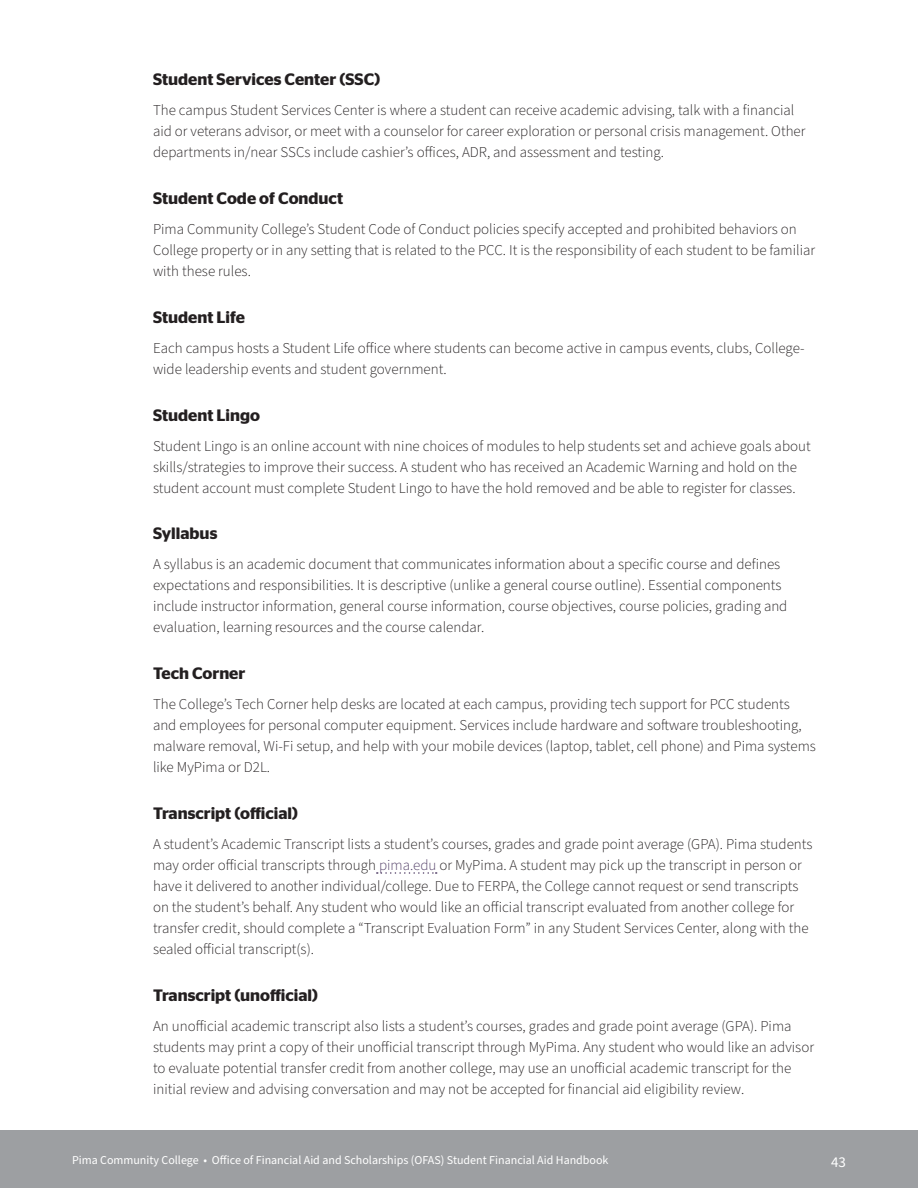
<style>
.page{position:relative;width:918px;height:1188px;background:#fff}
.page>*{position:absolute;margin:0;border:0;box-sizing:border-box;transform-origin:0 0}
.Heading_4{font:600 16.5px "Stag Sans";color:#231f20}
.Normal_Text{font:300 15px/21px "Source Sans Pro";color:#231f20}
.t1{font:15px "Source Sans Pro";color:#fff}
.t2{font:12px "Source Sans Pro";color:#fff}
.s1{color:#513e66}
</style>
<div class="page">
<div style="left:0;top:1130px;width:918px;height:58px;background:#9d9fa2"></div>
<svg style="left:377px;top:872px;width:60px;height:2px"></svg>
<p class="Heading_4" style="left:153px;top:70px;width:229px">Student Services Center (SSC)</p>
<p class="Normal_Text" style="left:153px;top:100px;width:654px">The campus Student Services Center is where a student can receive academic advising, talk with a financial aid or veterans advisor, or meet with a counselor for career exploration or personal crisis management. Other departments in/near SSCs include cashier’s offices, ADR, and assessment and testing.</p>
<p class="Heading_4" style="left:153px;top:189px;width:192px">Student Code of Conduct</p>
<p class="Normal_Text" style="left:153px;top:219px;width:664px">Pima Community College’s Student Code of Conduct policies specify accepted and prohibited behaviors on<br>College property or in any setting that is related to the PCC. It is the responsibility of each student to be familiar with these rules.</p>
<p class="Heading_4" style="left:153px;top:308px;width:94px">Student Life</p>
<p class="Normal_Text" style="left:153px;top:338px;width:653px">Each campus hosts a Student Life office where students can become active in campus events, clubs, College&shy;wide leadership events and student government.</p>
<p class="Heading_4" style="left:153px;top:405px;width:109px">Student Lingo</p>
<p class="Normal_Text" style="left:153px;top:436px;width:659px">Student Lingo is an online account with nine choices of modules to help students set and achieve goals about skills/strategies to improve their success. A student who has received an Academic Warning and hold on the student account must complete Student Lingo to have the hold removed and be able to register for classes.</p>
<p class="Heading_4" style="left:153px;top:524px;width:66px">Syllabus</p>
<p class="Normal_Text" style="left:153px;top:554px;width:636px">A syllabus is an academic document that communicates information about a specific course and defines expectations and responsibilities. It is descriptive (unlike a general course outline). Essential components include instructor information, general course information, course objectives, course policies, grading and evaluation, learning resources and the course calendar.</p>
<p class="Heading_4" style="left:153px;top:664px;width:94px">Tech Corner</p>
<p class="Normal_Text" style="left:153px;top:694px;width:664px">The College’s Tech Corner help desks are located at each campus, providing tech support for PCC students and employees for personal computer equipment. Services include hardware and software troubleshooting, malware removal, Wi-Fi setup, and help with your mobile devices (laptop, tablet, cell phone) and Pima systems like MyPima or D2L.</p>
<p class="Heading_4" style="left:153px;top:804px;width:147px">Transcript (official)</p>
<p class="Normal_Text" style="left:153px;top:834px;width:661px">A student’s Academic Transcript lists a student’s courses, grades and grade point average (GPA). Pima students may order official transcripts through <span class="s1">pima.edu</span> or MyPima. A student may pick up the transcript in person or have it delivered to another individual/college. Due to FERPA, the College cannot request or send transcripts on the student’s behalf. Any student who would like an official transcript evaluated from another college for transfer credit, should complete a “Transcript Evaluation Form” in any Student Services Center, along with the sealed official transcript(s).</p>
<p class="Heading_4" style="left:153px;top:986px;width:167px">Transcript (unofficial)</p>
<p class="Normal_Text" style="left:153px;top:1016px;width:663px">An unofficial academic transcript also lists a student’s courses, grades and grade point average (GPA). Pima students may print a copy of their unofficial transcript through MyPima. Any student who would like an advisor to evaluate potential transfer credit from another college, may use an unofficial academic transcript for the initial review and advising conversation and may not be accepted for financial aid eligibility review.</p>
<p class="t2" style="left:72px;top:1152px;width:538px">Pima Community College • Office of Financial Aid and Scholarships (OFAS) Student Financial Aid Handbook</p>
<p class="t1" style="left:831px;top:1152px;width:16px">43</p>
</div>
